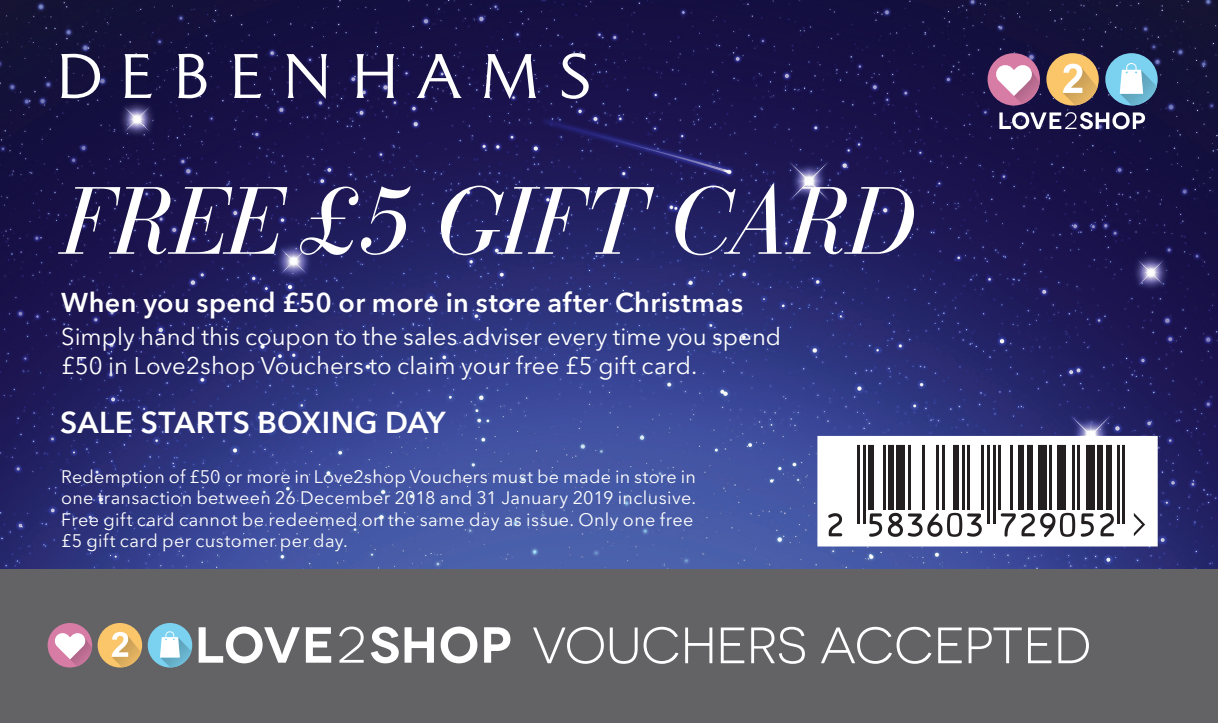
<style>
.page{position:relative;width:1218px;height:723px;background:#fff}
.page>*{position:absolute;margin:0;border:0;box-sizing:border-box;transform-origin:0 0}
.t1{font:italic 94.8px "Bauer Bodoni CE";letter-spacing:-.01em;color:#fff}
.t2{font:51px "Novecentosanswide";color:#fff}
.t3{font:600 30px "Avenir Next LT Pro";letter-spacing:.01em;color:#fff}
.t4{font:600 27px "Avenir Next LT Pro";letter-spacing:.015em;color:#fff}
.t5{font:24px/28.8px "Avenir Next LT Pro";color:#fff}
.t6{font:18px/21px "Avenir Next LT Pro";letter-spacing:.02em;color:#fff}
</style>
<div class="page">
<img style="left:0;top:0;width:1218px;height:570px">
<svg style="left:61px;top:54px;width:39px;height:44px"></svg>
<svg style="left:124px;top:54px;width:28px;height:44px"></svg>
<svg style="left:178px;top:54px;width:28px;height:44px"></svg>
<svg style="left:234px;top:54px;width:27px;height:44px"></svg>
<svg style="left:286px;top:54px;width:41px;height:45px"></svg>
<svg style="left:356px;top:54px;width:38px;height:44px"></svg>
<svg style="left:416px;top:54px;width:46px;height:44px"></svg>
<svg style="left:484px;top:54px;width:52px;height:45px"></svg>
<svg style="left:562px;top:53px;width:26px;height:46px"></svg>
<div style="left:822px;top:440px;width:331px;height:102px;background:#fff"></div>
<svg style="left:1133px;top:513px;width:12px;height:23px"></svg>
<hr style="left:857px;top:440px;width:3px;height:84px;background:#231f20">
<hr style="left:863px;top:440px;width:2px;height:84px;background:#231f20">
<div style="left:868px;top:440px;width:6px;height:70px;background:#231f20"></div>
<hr style="left:882px;top:440px;width:3px;height:70px;background:#231f20">
<div style="left:888px;top:440px;width:6px;height:70px;background:#231f20"></div>
<div style="left:896px;top:440px;width:9px;height:70px;background:#231f20"></div>
<hr style="left:908px;top:440px;width:3px;height:70px;background:#231f20">
<hr style="left:922px;top:440px;width:3px;height:70px;background:#231f20">
<hr style="left:936px;top:440px;width:3px;height:70px;background:#231f20">
<hr style="left:942px;top:440px;width:2px;height:70px;background:#231f20">
<div style="left:953px;top:440px;width:6px;height:70px;background:#231f20"></div>
<hr style="left:961px;top:440px;width:3px;height:70px;background:#231f20">
<hr style="left:967px;top:440px;width:3px;height:70px;background:#231f20">
<hr style="left:981px;top:440px;width:3px;height:70px;background:#231f20">
<hr style="left:987px;top:440px;width:3px;height:84px;background:#231f20">
<hr style="left:992px;top:440px;width:3px;height:84px;background:#231f20">
<hr style="left:998px;top:440px;width:3px;height:70px;background:#231f20">
<hr style="left:1009px;top:440px;width:3px;height:70px;background:#231f20">
<div style="left:1018px;top:440px;width:6px;height:70px;background:#231f20"></div>
<div style="left:1026px;top:440px;width:6px;height:70px;background:#231f20"></div>
<div style="left:1038px;top:440px;width:8px;height:70px;background:#231f20"></div>
<hr style="left:1049px;top:440px;width:3px;height:70px;background:#231f20">
<div style="left:1057px;top:440px;width:9px;height:70px;background:#231f20"></div>
<hr style="left:1071px;top:440px;width:3px;height:70px;background:#231f20">
<hr style="left:1077px;top:440px;width:3px;height:70px;background:#231f20">
<div style="left:1085px;top:440px;width:9px;height:70px;background:#231f20"></div>
<div style="left:1097px;top:440px;width:6px;height:70px;background:#231f20"></div>
<div style="left:1105px;top:440px;width:6px;height:70px;background:#231f20"></div>
<hr style="left:1117px;top:440px;width:2px;height:84px;background:#231f20">
<hr style="left:1122px;top:440px;width:3px;height:84px;background:#231f20">
<svg style="left:828px;top:513px;width:14px;height:23px"></svg>
<svg style="left:869px;top:513px;width:13px;height:23px"></svg>
<svg style="left:888px;top:513px;width:93px;height:23px"></svg>
<svg style="left:1000px;top:513px;width:15px;height:23px"></svg>
<svg style="left:1021px;top:513px;width:72px;height:23px"></svg>
<svg style="left:1100px;top:513px;width:14px;height:23px"></svg>
<div style="left:817px;top:436px;width:340px;height:110px;border:9px solid #fff"></div>
<div style="left:987px;top:53px;width:53px;height:53px;background:#d67ca5;border-radius:50%"></div>
<svg style="left:995px;top:64px;width:44px;height:40px"></svg>
<div style="left:1046px;top:53px;width:52px;height:53px;background:#fbc56a;border-radius:50%"></div>
<svg style="left:1062px;top:64px;width:35px;height:42px"></svg>
<svg style="left:999px;top:112px;width:146px;height:17px"></svg>
<div style="left:1105px;top:53px;width:52px;height:53px;background:#7ad2f0;border-radius:50%"></div>
<svg style="left:1119px;top:63px;width:37px;height:43px"></svg>
<div style="left:0;top:570px;width:1218px;height:153px;background:#636366"></div>
<svg style="left:199px;top:626px;width:101px;height:37px"></svg>
<svg style="left:306px;top:627px;width:25px;height:36px"></svg>
<svg style="left:339px;top:626px;width:25px;height:37px"></svg>
<svg style="left:371px;top:626px;width:63px;height:37px"></svg>
<svg style="left:440px;top:626px;width:37px;height:37px"></svg>
<svg style="left:484px;top:627px;width:26px;height:36px"></svg>
<div style="left:48px;top:623px;width:44px;height:44px;background:#d67ca5;border-radius:50%"></div>
<svg style="left:54px;top:632px;width:37px;height:34px"></svg>
<div style="left:98px;top:623px;width:44px;height:44px;background:#fbc56a;border-radius:50%"></div>
<img style="left:112px;top:635px;width:29px;height:32px">
<svg style="left:112px;top:632px;width:16px;height:25px"></svg>
<div style="left:148px;top:623px;width:44px;height:44px;background:#7ad2f0;border-radius:50%"></div>
<img style="left:160px;top:637px;width:31px;height:30px">
<svg style="left:160px;top:631px;width:20px;height:26px"></svg>
<h1 class="t1" style="left:61px;top:164px;width:856px">FREE £5 GIFT CARD</h1>
<h3 class="t4" style="left:61px;top:286px;width:683px">When you spend £50 or more in store after Christmas</h3>
<h3 class="t5" style="left:61px;top:322px;width:721px">Simply hand this coupon to the sales adviser every time you spend £50 in Love2shop Vouchers to claim your free £5 gift card.</h3>
<h3 class="t3" style="left:60px;top:404px;width:387px">SALE STARTS BOXING DAY</h3>
<p class="t6" style="left:61px;top:467px;width:636px">Redemption of £50 or more in Love2shop Vouchers must be made in store in one transaction between 26 December 2018 and 31 January 2019 inclusive.<br>Free gift card cannot be redeemed on the same day as issue. Only one free £5 gift card per customer per day.</p>
<h2 class="t2" style="left:532px;top:616px;width:560px">VOUCHERS ACCEPTED</h2>
</div>
